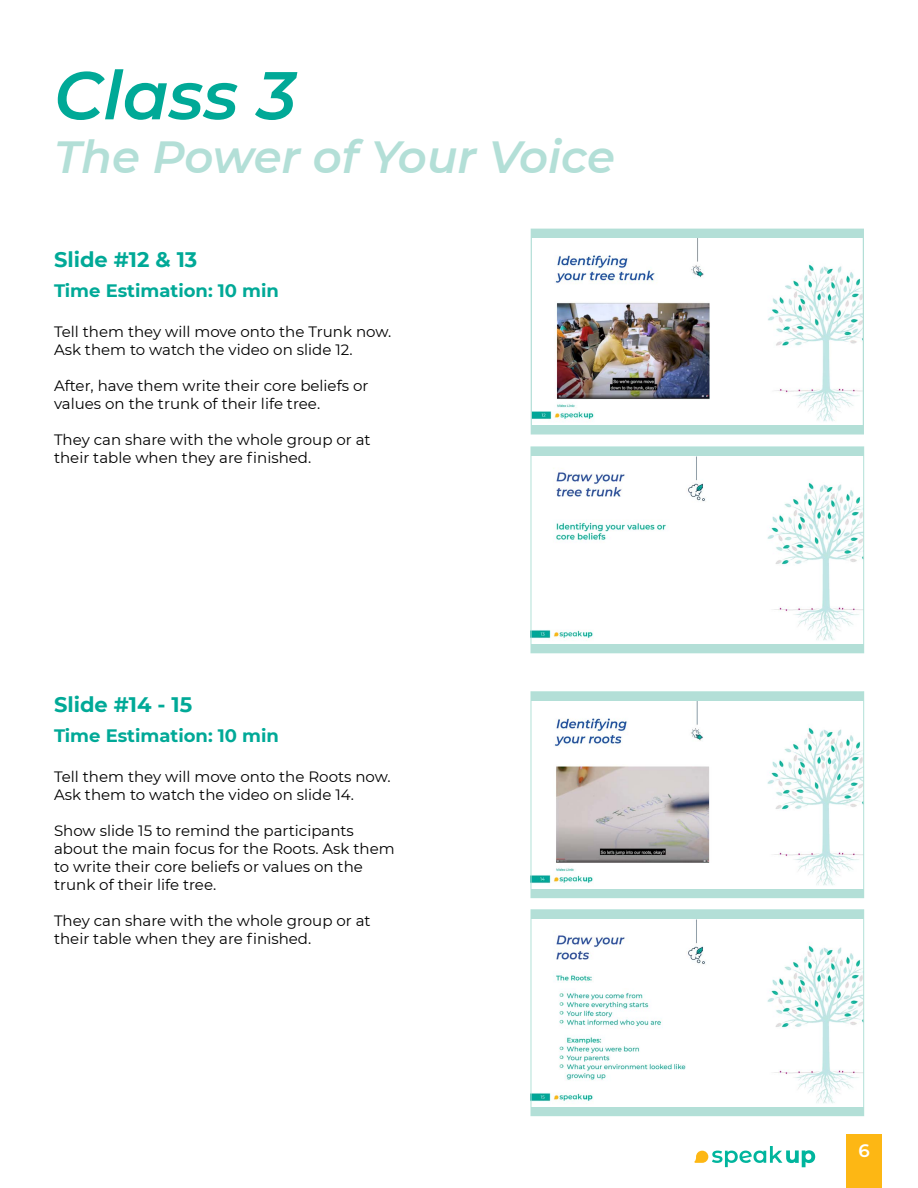
<style>
.page{position:relative;width:918px;height:1188px;background:#fff}
.page>*{position:absolute;margin:0;border:0;box-sizing:border-box;transform-origin:0 0}
.t1{font:italic 600 67.5px "Montserrat";color:#00a997}
.t2{font:italic 600 45px "Montserrat";color:#b3dfd7}
.t3{font:700 21px "Montserrat";color:#00a997}
.t4{font:700 18px "Montserrat";color:#00a997}
.t5{font:600 18px "Montserrat";color:#fff}
.t6{font:15px/18px "Montserrat";color:#000}
</style>
<div class="page">
<svg style="left:694px;top:1146px;width:121px;height:21px"></svg>
<div style="left:846px;top:1134px;width:36px;height:54px;background:#fdb714"></div>
<div style="left:531px;top:447px;width:333px;height:206px;background:#b3dfd7"></div>
<img style="left:533px;top:456px;width:329px;height:187px">
<div style="left:531px;top:447px;width:333px;height:206px;border:1px solid #b2e1d8"></div>
<div style="left:531px;top:229px;width:332px;height:205px;background:#b3dfd7"></div>
<img style="left:533px;top:238px;width:329px;height:187px">
<div style="left:531px;top:229px;width:333px;height:206px;border:1px solid #b3dfd7"></div>
<div style="left:531px;top:692px;width:333px;height:206px;background:#b3dfd7"></div>
<img style="left:533px;top:701px;width:329px;height:187px">
<div style="left:531px;top:691px;width:333px;height:207px;border:1px solid #b2e1d8"></div>
<div style="left:531px;top:910px;width:333px;height:206px;background:#b3dfd7"></div>
<img style="left:533px;top:919px;width:329px;height:187px">
<div style="left:531px;top:909px;width:333px;height:207px;border:1px solid #b2e1d8"></div>
<h1 class="t1" style="left:54px;top:48px;width:244px">Class 3</h1>
<h2 class="t2" style="left:54px;top:125px;width:562px">The Power of Your Voice</h2>
<h3 class="t3" style="left:54px;top:244px;width:145px">Slide #12 &amp; 13</h3>
<p class="t4" style="left:54px;top:278px;width:226px">Time Estimation: 10 min</p>
<p class="t6" style="left:54px;top:323px;width:339px">Tell them they will move onto the Trunk now.<br>Ask them to watch the video on slide 12.</p>
<p class="t6" style="left:54px;top:377px;width:316px">After, have them write their core beliefs or values on the trunk of their life tree.</p>
<p class="t6" style="left:54px;top:431px;width:318px">They can share with the whole group or at their table when they are finished.</p>
<h3 class="t3" style="left:54px;top:689px;width:140px">Slide #14 - 15</h3>
<p class="t4" style="left:54px;top:722px;width:226px">Time Estimation: 10 min</p>
<p class="t6" style="left:54px;top:767px;width:338px">Tell them they will move onto the Roots now.<br>Ask them to watch the video on slide 14.</p>
<p class="t6" style="left:54px;top:821px;width:342px">Show slide 15 to remind the participants about the main focus for the Roots. Ask them to write their core beliefs or values on the trunk of their life tree.</p>
<p class="t6" style="left:54px;top:911px;width:318px">They can share with the whole group or at their table when they are finished.</p>
<p class="t5" style="left:858px;top:1138px;width:13px">6</p>
</div>
